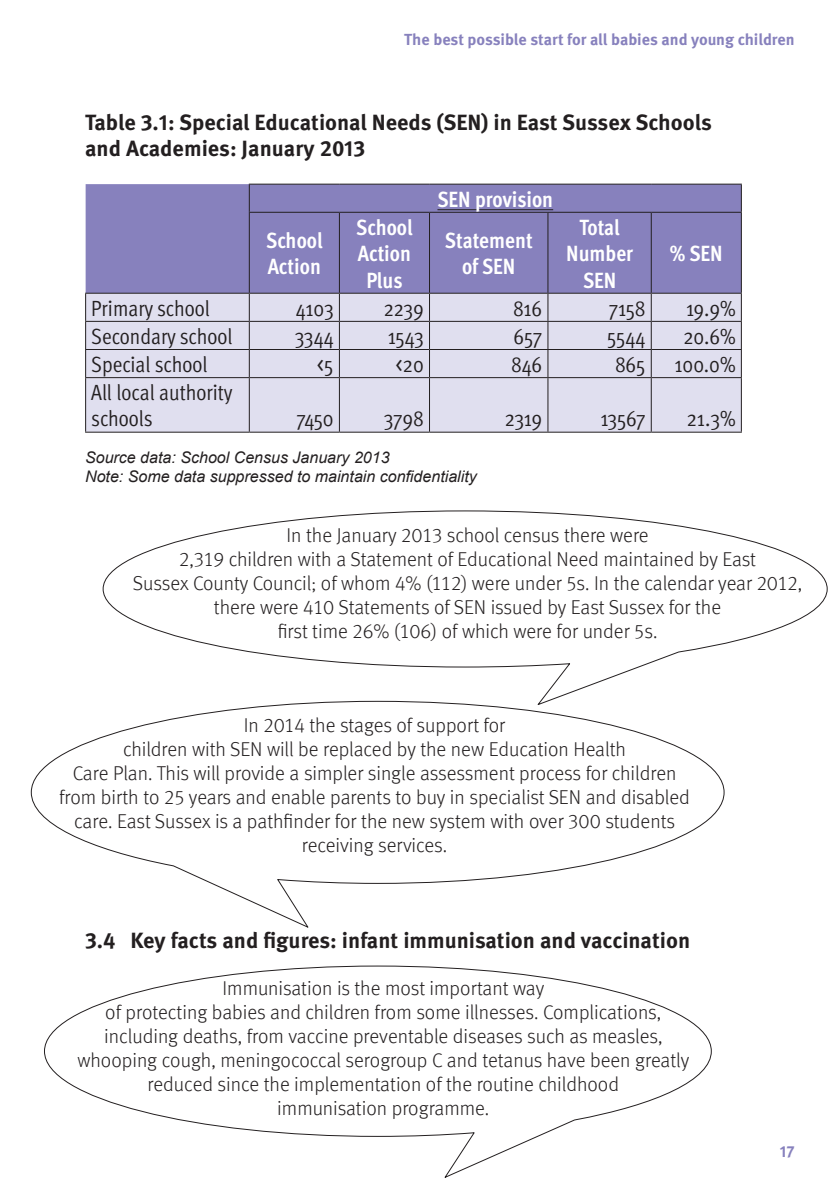
<style>
.page{position:relative;width:840px;height:1191px;background:#fff}
.page>*{position:absolute;margin:0;border:0;box-sizing:border-box;transform-origin:0 0}
.t1{font:22px/26.4px "Meta Cond OT";color:#231f20}
.t2{font:700 22px/26.4px "Meta Pro";color:#231f20}
.t3{font:700 22px/26.4px "Meta Cond OT";color:#fff;text-align:center}
.t4{font:20px/24px "Meta Light LF";color:#231f20;text-align:center}
.t5{font:italic 16px/19.2px "Arial";color:#231f20}
.t6{font:700 16px "Meta Pro";letter-spacing:-.005em;color:#8781bd}
</style>
<div class="page">
<div style="left:86px;top:184px;width:654px;height:109px;background:#8781bd"></div>
<div style="left:86px;top:294px;width:654px;height:138px;background:#e0dfef"></div>
<svg style="left:249px;top:185px;width:1px;height:27px"></svg>
<hr style="left:249px;top:184px;width:90px;height:1px;background:#231f20">
<hr style="left:339px;top:184px;width:90px;height:1px;background:#231f20">
<hr style="left:429px;top:184px;width:118px;height:1px;background:#231f20">
<hr style="left:547px;top:184px;width:104px;height:1px;background:#231f20">
<hr style="left:651px;top:184px;width:90px;height:1px;background:#231f20">
<svg style="left:740px;top:185px;width:1px;height:27px"></svg>
<hr style="left:249px;top:212px;width:90px;height:1px;background:#231f20">
<hr style="left:339px;top:212px;width:90px;height:1px;background:#231f20">
<hr style="left:429px;top:212px;width:118px;height:1px;background:#231f20">
<hr style="left:547px;top:212px;width:104px;height:1px;background:#231f20">
<hr style="left:651px;top:212px;width:90px;height:1px;background:#231f20">
<svg style="left:85px;top:294px;width:1px;height:83px"></svg>
<hr style="left:85px;top:378px;width:1px;height:54px;background:#231f20">
<hr style="left:85px;top:293px;width:164px;height:1px;background:#231f20">
<hr style="left:249px;top:293px;width:90px;height:1px;background:#231f20">
<hr style="left:339px;top:293px;width:90px;height:1px;background:#231f20">
<hr style="left:429px;top:293px;width:118px;height:1px;background:#231f20">
<hr style="left:547px;top:293px;width:104px;height:1px;background:#231f20">
<hr style="left:651px;top:293px;width:90px;height:1px;background:#231f20">
<hr style="left:85px;top:321px;width:164px;height:1px;background:#231f20">
<hr style="left:249px;top:321px;width:90px;height:1px;background:#231f20">
<hr style="left:339px;top:321px;width:90px;height:1px;background:#231f20">
<hr style="left:429px;top:321px;width:118px;height:1px;background:#231f20">
<hr style="left:547px;top:321px;width:104px;height:1px;background:#231f20">
<hr style="left:651px;top:321px;width:90px;height:1px;background:#231f20">
<hr style="left:85px;top:349px;width:164px;height:1px;background:#231f20">
<hr style="left:249px;top:349px;width:90px;height:1px;background:#231f20">
<hr style="left:339px;top:349px;width:90px;height:1px;background:#231f20">
<hr style="left:429px;top:349px;width:118px;height:1px;background:#231f20">
<hr style="left:547px;top:349px;width:104px;height:1px;background:#231f20">
<hr style="left:651px;top:349px;width:90px;height:1px;background:#231f20">
<hr style="left:85px;top:377px;width:164px;height:1px;background:#231f20">
<hr style="left:249px;top:377px;width:90px;height:1px;background:#231f20">
<hr style="left:339px;top:377px;width:90px;height:1px;background:#231f20">
<hr style="left:429px;top:377px;width:118px;height:1px;background:#231f20">
<hr style="left:547px;top:377px;width:104px;height:1px;background:#231f20">
<hr style="left:651px;top:377px;width:90px;height:1px;background:#231f20">
<hr style="left:85px;top:432px;width:164px;height:1px;background:#231f20">
<hr style="left:249px;top:432px;width:90px;height:1px;background:#231f20">
<hr style="left:339px;top:432px;width:90px;height:1px;background:#231f20">
<hr style="left:429px;top:432px;width:118px;height:1px;background:#231f20">
<hr style="left:547px;top:432px;width:104px;height:1px;background:#231f20">
<hr style="left:651px;top:432px;width:90px;height:1px;background:#231f20">
<hr style="left:249px;top:213px;width:1px;height:80px;background:#231f20">
<hr style="left:339px;top:213px;width:1px;height:80px;background:#231f20">
<hr style="left:429px;top:213px;width:1px;height:80px;background:#231f20">
<hr style="left:547px;top:213px;width:1px;height:80px;background:#231f20">
<hr style="left:650px;top:213px;width:1px;height:80px;background:#231f20">
<hr style="left:740px;top:213px;width:1px;height:80px;background:#231f20">
<svg style="left:249px;top:294px;width:1px;height:83px"></svg>
<svg style="left:339px;top:294px;width:1px;height:83px"></svg>
<svg style="left:429px;top:294px;width:1px;height:83px"></svg>
<svg style="left:547px;top:294px;width:1px;height:83px"></svg>
<svg style="left:650px;top:294px;width:1px;height:83px"></svg>
<svg style="left:740px;top:294px;width:1px;height:83px"></svg>
<hr style="left:249px;top:378px;width:1px;height:54px;background:#231f20">
<hr style="left:339px;top:378px;width:1px;height:54px;background:#231f20">
<hr style="left:429px;top:378px;width:1px;height:54px;background:#231f20">
<hr style="left:547px;top:378px;width:1px;height:54px;background:#231f20">
<hr style="left:650px;top:378px;width:1px;height:54px;background:#231f20">
<hr style="left:740px;top:378px;width:1px;height:54px;background:#231f20">
<hr style="left:437px;top:209px;width:116px;height:1px;background:#231f20">
<svg style="left:102px;top:510px;width:725px;height:190px"></svg>
<svg style="left:30px;top:700px;width:694px;height:228px"></svg>
<svg style="left:44px;top:965px;width:668px;height:213px"></svg>
<p class="t6" style="left:404px;top:29px;width:391px">The best possible start for all babies and young children</p>
<p class="t2" style="left:85px;top:109px;width:628px">Table 3.1: Special Educational Needs (SEN) in East Sussex Schools and Academies: January 2013</p>
<p class="t3" style="left:437px;top:186px;width:117px">SEN provision</p>
<p class="t3" style="left:266px;top:228px;width:58px;text-align:left">School<br>Action</p>
<p class="t3" style="left:356px;top:214px;width:58px">School<br>Action<br>Plus</p>
<p class="t3" style="left:566px;top:214px;width:68px">Total<br>Number<br>SEN</p>
<p class="t3" style="left:444px;top:228px;width:89px">Statement of SEN</p>
<p class="t3" style="left:669px;top:241px;width:54px">% SEN</p>
<p class="t1" style="left:91px;top:295px;width:120px">Primary school</p>
<p class="t1" style="left:296px;top:295px;width:39px">4103</p>
<p class="t1" style="left:384px;top:295px;width:41px">2239</p>
<p class="t1" style="left:513px;top:295px;width:31px">816</p>
<p class="t1" style="left:608px;top:295px;width:38px">7158</p>
<p class="t1" style="left:686px;top:295px;width:51px">19.9%</p>
<p class="t1" style="left:91px;top:323px;width:143px">Secondary school</p>
<p class="t1" style="left:294px;top:323px;width:41px">3344</p>
<p class="t1" style="left:388px;top:323px;width:37px">1543</p>
<p class="t1" style="left:513px;top:323px;width:30px">657</p>
<p class="t1" style="left:606px;top:323px;width:40px">5544</p>
<p class="t1" style="left:683px;top:323px;width:54px">20.6%</p>
<p class="t1" style="left:91px;top:352px;width:118px">Special school</p>
<p class="t1" style="left:317px;top:352px;width:18px">&lt;5</p>
<p class="t1" style="left:396px;top:352px;width:29px">&lt;20</p>
<p class="t1" style="left:511px;top:352px;width:33px">846</p>
<p class="t1" style="left:614px;top:352px;width:32px">865</p>
<p class="t1" style="left:674px;top:352px;width:62px">100.0%</p>
<p class="t1" style="left:91px;top:380px;width:142px">All local authority schools</p>
<p class="t1" style="left:296px;top:406px;width:39px">7450</p>
<p class="t1" style="left:383px;top:406px;width:41px">3798</p>
<p class="t1" style="left:504px;top:406px;width:39px">2319</p>
<p class="t1" style="left:600px;top:406px;width:46px">13567</p>
<p class="t1" style="left:686px;top:406px;width:50px">21.3%</p>
<p class="t5" style="left:85px;top:448px;width:393px">Source data: School Census January 2013<br>Note: Some data suppressed to maintain confidentiality</p>
<p class="t4" style="left:133px;top:523px;width:670px">In the January 2013 school census there were<br>2,319 children with a Statement of Educational Need maintained by East<br>Sussex County Council; of whom 4% (112) were under 5s. In the calendar year 2012, there were 410 Statements of SEN issued by East Sussex for the<br>first time 26% (106) of which were for under 5s.</p>
<p class="t4" style="left:59px;top:713px;width:631px">In 2014 the stages of support for<br>children with SEN will be replaced by the new Education Health<br>Care Plan. This will provide a simpler single assessment process for children from birth to 25 years and enable parents to buy in specialist SEN and disabled care. East Sussex is a pathfinder for the new system with over 300 students receiving services.</p>
<p class="t2" style="left:85px;top:927px;width:606px">3.4 Key facts and figures: infant immunisation and vaccination</p>
<p class="t4" style="left:77px;top:975px;width:613px">Immunisation is the most important way<br>of protecting babies and children from some illnesses. Complications, including deaths, from vaccine preventable diseases such as measles, whooping cough, meningococcal serogroup C and tetanus have been greatly reduced since the implementation of the routine childhood<br>immunisation programme.</p>
<p class="t6" style="left:779px;top:1141px;width:16px">17</p>
</div>
